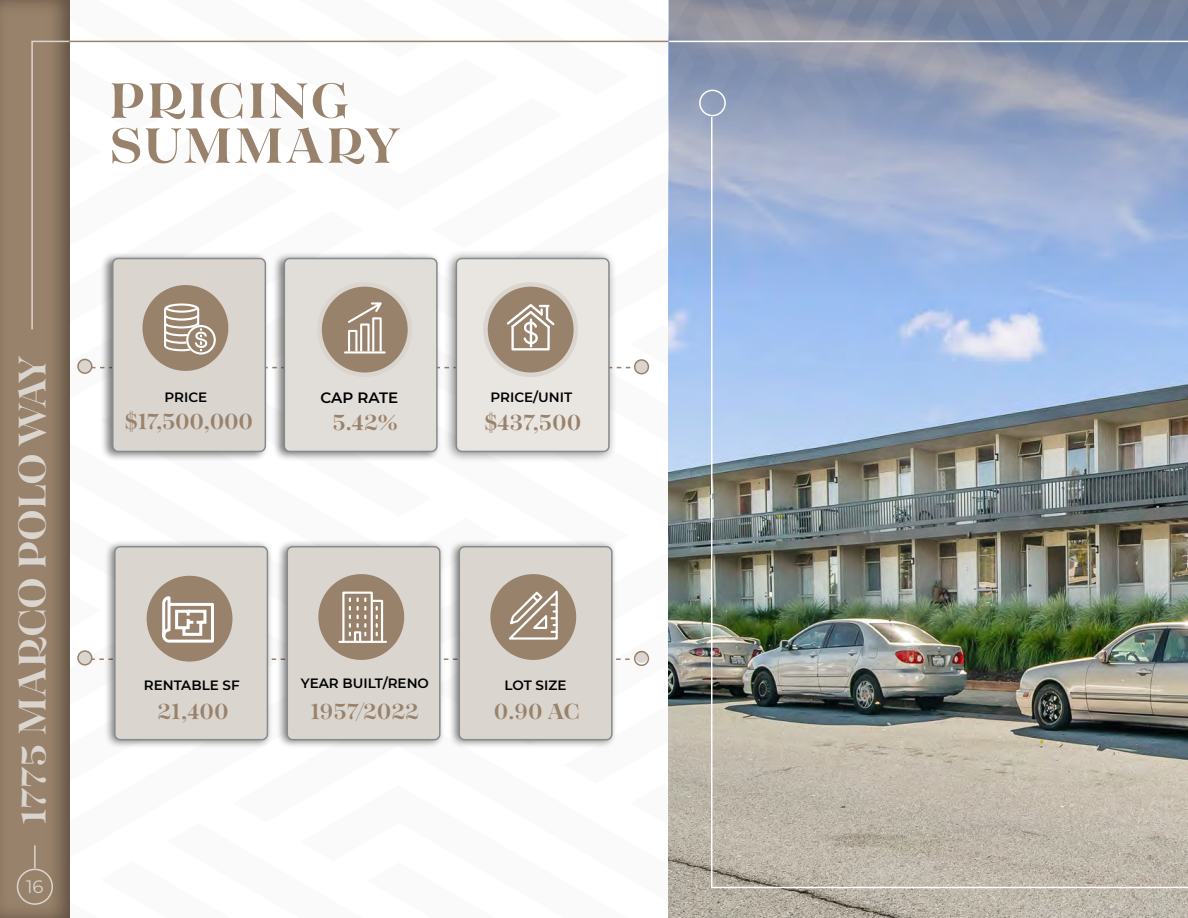
<style>
.page{position:relative;width:1188px;height:918px;background:#fff}
.page>*{position:absolute;margin:0;border:0;box-sizing:border-box;transform-origin:0 0}
.t1{font:700 54px/45px "Tenez";letter-spacing:.04em;color:#99826b}
.t2{font:700 42px "Tenez";letter-spacing:-.01em;color:#dad5cf}
.t3{font:700 24px "Tenez";color:#99826b}
.t4{font:18px "Montserrat";color:#dad5cf}
.t5{font:600 15px "Montserrat";color:#000}
.t6{font:600 13.5px "Montserrat";color:#000}
</style>
<div class="page">
<svg style="left:0;top:0;width:84px;height:918px;fill:#99826b"></svg>
<svg style="left:31px;top:40px;width:40px;height:291px;background:#8e7a65"></svg>
<div style="left:17px;top:869px;width:36px;height:36px;border:2px solid #dad5cf;border-radius:50%"></div>
<hr style="left:34px;top:845px;width:2px;height:23px;background:#dad5cf">
<hr style="left:69px;top:41px;width:600px;height:1px;background:#99826b">
<img style="left:668px;top:282px;width:520px;height:636px">
<div style="left:669px;top:0;width:519px;height:297px;background:#98bbef"></div>
<svg style="left:664px;top:0;width:524px;height:282px"></svg>
<hr style="left:669px;top:41px;width:519px;height:1px;background:#fff">
<hr style="left:711px;top:887px;width:477px;height:1px;background:#fff">
<hr style="left:711px;top:117px;width:1px;height:770px;background:#fff">
<div style="left:699px;top:90px;width:27px;height:26px;border:2px solid #fff;border-radius:50%"></div>
<svg style="left:93px;top:367px;width:538px;height:1px"></svg>
<svg style="left:93px;top:658px;width:541px;height:2px"></svg>
<div style="left:100px;top:252px;width:169px;height:209px;background:#000;opacity:.5"></div>
<div style="left:113px;top:259px;width:152px;height:192px;background:#dad5cf;border-radius:5px"></div>
<div style="left:112px;top:258px;width:154px;height:194px;border:2px solid #878b8d;border-radius:5px"></div>
<div style="left:443px;top:249px;width:174px;height:214px;background:#000;opacity:.5"></div>
<div style="left:456px;top:259px;width:153px;height:192px;background:#e9e6e2;border-radius:5px"></div>
<div style="left:456px;top:258px;width:154px;height:194px;border:2px solid #878b8d;border-radius:5px"></div>
<div style="left:272px;top:252px;width:169px;height:209px;background:#000;opacity:.5"></div>
<div style="left:284px;top:259px;width:153px;height:192px;background:#e1ddd8;border-radius:5px"></div>
<div style="left:284px;top:258px;width:154px;height:194px;border:2px solid #878b8d;border-radius:5px"></div>
<div style="left:486px;top:284px;width:90px;height:91px;background:#99826b;border-radius:50%"></div>
<div style="left:483px;top:282px;width:95px;height:95px;border:4px solid #dad5cf;border-radius:50%"></div>
<div style="left:320px;top:284px;width:90px;height:91px;background:#99826b;border-radius:50%"></div>
<div style="left:317px;top:282px;width:95px;height:95px;border:4px solid #dad5cf;border-radius:50%"></div>
<div style="left:140px;top:283px;width:91px;height:90px;background:#99826b;border-radius:50%"></div>
<div style="left:138px;top:281px;width:95px;height:94px;border:4px solid #dad5cf;border-radius:50%"></div>
<svg style="left:164px;top:303px;width:52px;height:52px"></svg>
<hr style="left:344px;top:351px;width:42px;height:3px;background:#fff">
<svg style="left:348px;top:302px;width:34px;height:49px"></svg>
<div style="left:104px;top:540px;width:169px;height:209px;background:#000;opacity:.5"></div>
<div style="left:115px;top:547px;width:152px;height:193px;background:#dad5cf;border-radius:5px"></div>
<div style="left:114px;top:546px;width:154px;height:194px;border:2px solid #878b8d;border-radius:5px"></div>
<div style="left:276px;top:540px;width:169px;height:209px;background:#000;opacity:.5"></div>
<div style="left:287px;top:547px;width:153px;height:193px;background:#dad5cf;border-radius:5px"></div>
<div style="left:287px;top:546px;width:154px;height:194px;border:2px solid #878b8d;border-radius:5px"></div>
<div style="left:448px;top:540px;width:169px;height:209px;background:#000;opacity:.5"></div>
<div style="left:459px;top:547px;width:153px;height:193px;background:#dad5cf;border-radius:5px"></div>
<div style="left:459px;top:546px;width:154px;height:194px;border:2px solid #878b8d;border-radius:5px"></div>
<div style="left:144px;top:574px;width:91px;height:90px;background:#99826b;border-radius:50%"></div>
<div style="left:142px;top:571px;width:95px;height:95px;border:4px solid #dad5cf;border-radius:50%"></div>
<div style="left:316px;top:572px;width:90px;height:90px;background:#99826b;border-radius:50%"></div>
<div style="left:314px;top:570px;width:95px;height:94px;border:4px solid #dad5cf;border-radius:50%"></div>
<div style="left:488px;top:572px;width:90px;height:90px;background:#99826b;border-radius:50%"></div>
<div style="left:486px;top:570px;width:95px;height:94px;border:4px solid #dad5cf;border-radius:50%"></div>
<svg style="left:509px;top:590px;width:49px;height:50px"></svg>
<hr style="left:339px;top:641px;width:47px;height:2px;background:#fff">
<div style="left:342px;top:592px;width:31px;height:51px;border:2px solid #fff"></div>
<div style="left:354px;top:631px;width:7px;height:11px;border:2px solid #fff"></div>
<svg style="left:357px;top:598px;width:27px;height:45px"></svg>
<div style="left:635px;top:650px;width:13px;height:14px;background:#dad5cf;border-radius:50%"></div>
<div style="left:634px;top:649px;width:15px;height:15px;border:2px solid #fff;border-radius:50%"></div>
<div style="left:635px;top:360px;width:13px;height:14px;background:#dad5cf;border-radius:50%"></div>
<div style="left:634px;top:359px;width:15px;height:15px;border:2px solid #99826b;border-radius:50%"></div>
<div style="left:634px;top:651px;width:15px;height:15px;border:2px solid #99826b;border-radius:50%"></div>
<div style="left:78px;top:359px;width:14px;height:14px;background:#dad5cf;border-radius:50%"></div>
<div style="left:77px;top:359px;width:16px;height:15px;border:2px solid #99826b;border-radius:50%"></div>
<div style="left:78px;top:651px;width:14px;height:14px;background:#dad5cf;border-radius:50%"></div>
<div style="left:77px;top:650px;width:16px;height:16px;border:2px solid #99826b;border-radius:50%"></div>
<svg style="left:162px;top:596px;width:52px;height:47px"></svg>
<svg style="left:507px;top:304px;width:48px;height:46px"></svg>
<hr style="left:530px;top:318px;width:2px;height:29px;background:#fff">
<h1 class="t1" style="left:109px;top:77px;width:293px">PRICING<br>SUMMARY</h1>
<h2 class="t2" style="left:3px;top:825px;width:472px;rotate:-90deg">1775 MARCO POLO WAY</h2>
<h3 class="t4" style="left:26px;top:874px;width:19px">16</h3>
<p class="t6" style="left:165px;top:387px;width:44px">PRICE</p>
<p class="t5" style="left:320px;top:387px;width:79px">CAP RATE</p>
<p class="t6" style="left:491px;top:387px;width:83px">PRICE/UNIT</p>
<h3 class="t3" style="left:125px;top:405px;width:130px">$17,500,000</h3>
<h3 class="t3" style="left:333px;top:406px;width:67px">5.42%</h3>
<h3 class="t3" style="left:484px;top:406px;width:99px">$437,500</h3>
<p class="t6" style="left:144px;top:675px;width:97px">RENTABLE SF</p>
<p class="t6" style="left:301px;top:674px;width:130px">YEAR BUILT/RENO</p>
<p class="t6" style="left:505px;top:675px;width:63px">LOT SIZE</p>
<h3 class="t3" style="left:157px;top:694px;width:73px">21,400</h3>
<h3 class="t3" style="left:311px;top:694px;width:110px">1957/2022</h3>
<h3 class="t3" style="left:494px;top:694px;width:87px">0.90 AC</h3>
</div>
